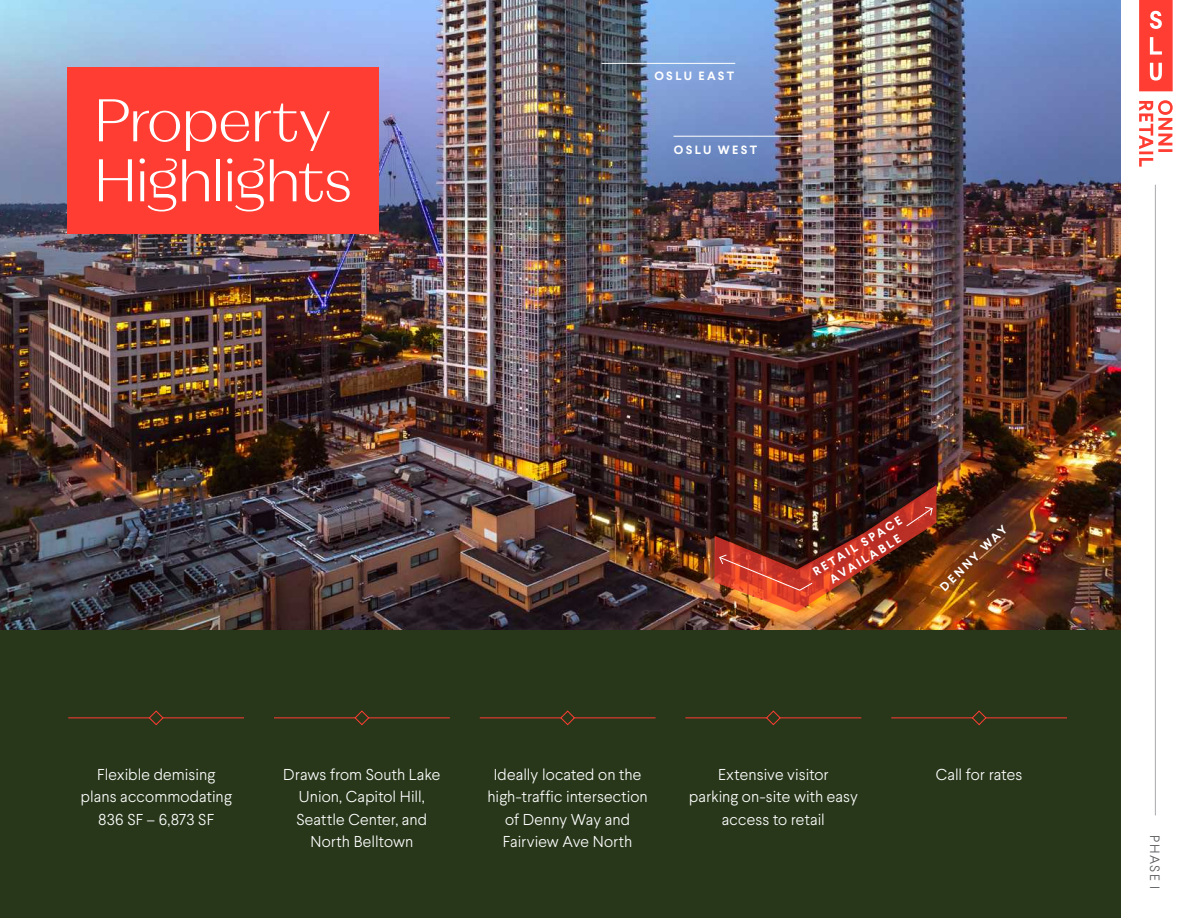
<style>
.page{position:relative;width:1188px;height:918px;background:#fff}
.page>*{position:absolute;margin:0;border:0;box-sizing:border-box;transform-origin:0 0}
.Headline_-_Level_2_-_White_SLU_Onni_Reta{font:300 60px/60px "Magnat Head";color:#fff}
.Body_Copy_-_White_SLU_Onni_Retail{font:300 15.75px/22.5px "Larsseit";letter-spacing:.005em;color:#fff;text-align:center}
.t1{font:300 13.5px "Larsseit";letter-spacing:.11em;color:#57585a}
.Road_Label_SLU_Onni_Retail{font:700 12px/15px "Larsseit";letter-spacing:.195em;color:#fff;text-align:center}
</style>
<div class="page">
<img style="left:0;top:0;width:1120px;height:630px">
<div style="left:0;top:630px;width:1120px;height:288px;background:#28371a"></div>
<div style="left:68px;top:68px;width:311px;height:166px;background:#ff3d33"></div>
<hr style="left:602px;top:63px;width:133px;height:1px;background:#fff">
<hr style="left:674px;top:136px;width:133px;height:1px;background:#fff">
<hr style="left:68px;top:717px;width:176px;height:1px;background:#ff3d33">
<svg style="left:148px;top:710px;width:16px;height:16px"></svg>
<hr style="left:274px;top:717px;width:176px;height:1px;background:#ff3d33">
<svg style="left:354px;top:710px;width:16px;height:16px"></svg>
<hr style="left:480px;top:717px;width:176px;height:1px;background:#ff3d33">
<svg style="left:560px;top:710px;width:15px;height:16px"></svg>
<hr style="left:685px;top:717px;width:176px;height:1px;background:#ff3d33">
<svg style="left:766px;top:710px;width:15px;height:16px"></svg>
<hr style="left:891px;top:717px;width:176px;height:1px;background:#ff3d33">
<svg style="left:971px;top:710px;width:16px;height:16px"></svg>
<img style="left:714px;top:485px;width:222px;height:127px">
<hr style="left:1155px;top:185px;width:1px;height:630px;background:#a8a9ad">
<svg style="left:1139px;top:0;width:34px;height:91px;background:#ff544b"></svg>
<svg style="left:1139px;top:100px;width:34px;height:67px"></svg>
<p class="Headline_-_Level_2_-_White_SLU_Onni_Reta" style="left:94px;top:90px;width:258px">Property<br>Highlights</p>
<p class="Road_Label_SLU_Onni_Retail" style="left:654px;top:69px;width:81px">OSLU EAST</p>
<p class="Road_Label_SLU_Onni_Retail" style="left:674px;top:143px;width:85px">OSLU WEST</p>
<p class="Road_Label_SLU_Onni_Retail" style="left:810px;top:567px;width:103px;rotate:-32deg">RETAIL SPACE<br>AVAILABLE</p>
<p class="Road_Label_SLU_Onni_Retail" style="left:937px;top:584px;width:90px;rotate:-45deg">DENNY WAY</p>
<p class="Body_Copy_-_White_SLU_Onni_Retail" style="left:81px;top:763px;width:153px">Flexible demising plans accommodating<br>836 SF – 6,873 SF</p>
<p class="Body_Copy_-_White_SLU_Onni_Retail" style="left:283px;top:763px;width:159px">Draws from South Lake<br>Union, Capitol Hill,<br>Seattle Center, and<br>North Belltown</p>
<p class="Body_Copy_-_White_SLU_Onni_Retail" style="left:487px;top:763px;width:162px">Ideally located on the high-traffic intersection of Denny Way and<br>Fairview Ave North</p>
<p class="Body_Copy_-_White_SLU_Onni_Retail" style="left:689px;top:763px;width:171px">Extensive visitor<br>parking on-site with easy access to retail</p>
<p class="Body_Copy_-_White_SLU_Onni_Retail" style="left:936px;top:763px;width:88px">Call for rates</p>
<p class="t1" style="left:1163px;top:835px;width:55px;rotate:90deg">PHASE I</p>
</div>
